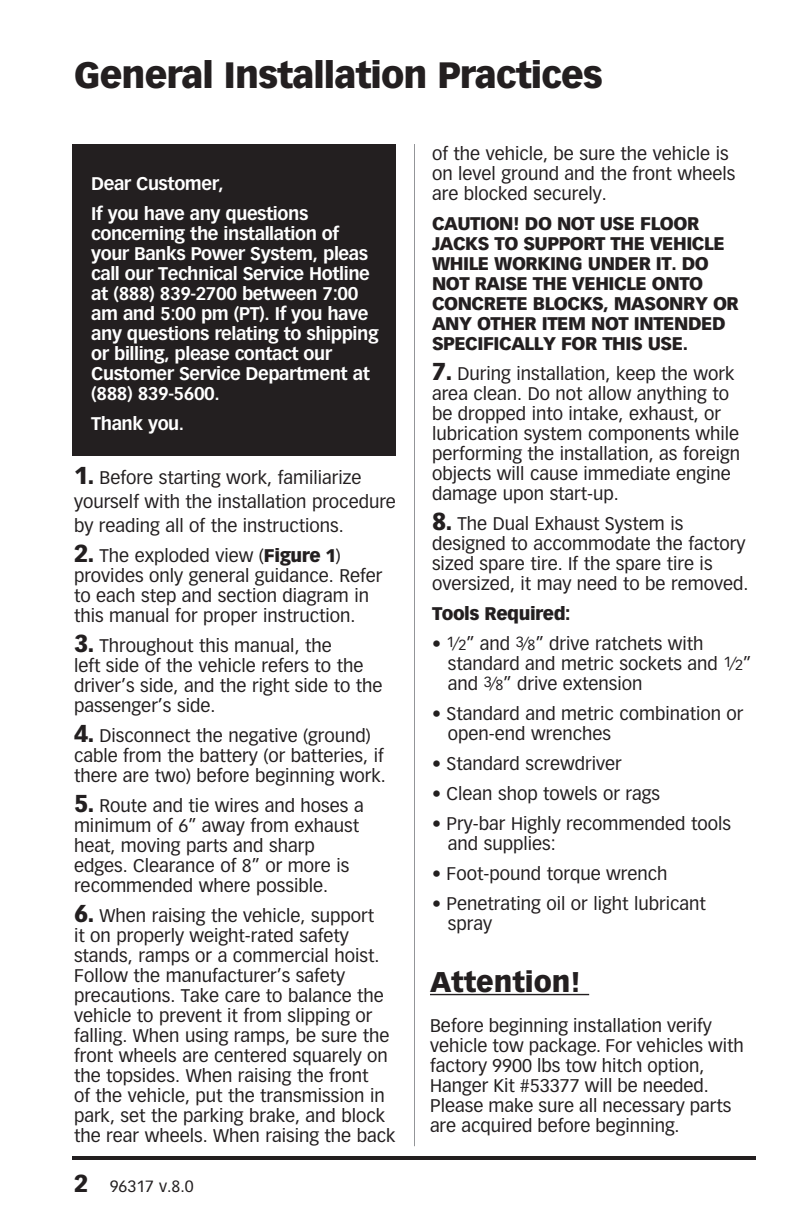
<style>
.page{position:relative;width:792px;height:1224px;background:#fff}
.page>*{position:absolute;margin:0;border:0;box-sizing:border-box;transform-origin:0 0}
.t1{font:900 36px "Vectora LT Std";letter-spacing:-.025em;color:#231f20}
.t2{font:900 28px "Vectora LT Std";color:#231f20}
.t3{font:18px/20px "Vectora LT Std";color:#231f20}
.t4{font:700 18px/20px "Vectora LT Std";letter-spacing:-.025em;color:#fff}
.t5{font:900 18px/20px "Vectora LT Std";letter-spacing:-.025em;color:#231f20}
.t6{font:16px "Vectora LT Std";color:#231f20}
.s1{font-weight:900;font-size:24px}
.s2{font-weight:900}
.s3{font-size:14.4px}
</style>
<div class="page">
<hr style="left:72px;top:1156px;width:684px;height:4px;background:#231f20">
<div style="left:72px;top:144px;width:324px;height:311px;background:#231f20"></div>
<hr style="left:414px;top:144px;width:1px;height:1002px;background:#939598">
<hr style="left:430px;top:994px;width:159px;height:1px;background:#231f20">
<h1 class="t1" style="left:74px;top:53px;width:530px">General Installation Practices</h1>
<p class="t4" style="left:91px;top:169px;width:219px;line-height:30px">Dear Customer,<br>If you have any questions</p>
<p class="t4" style="left:91px;top:224px;width:289px">concerning the installation of your Banks Power System, pleas call our Technical Service Hotline at (888) 839-2700 between 7:00 am and 5:00 pm (PT). If you have any questions relating to shipping or billing, please contact our<br>Customer Service Department at (888) 839-5600.</p>
<p class="t4" style="left:91px;top:414px;width:94px">Thank you.</p>
<p class="t3" style="left:74px;top:466px;width:324px;line-height:24px"><span class="s1">1.</span> Before starting work, familiarize yourself with the installation procedure by reading all of the instructions.</p>
<p class="t3" style="left:74px;top:546px;width:310px"><span class="s1">2.</span> The exploded view (<span class="s2">Figure 1</span>) provides only general guidance. Refer to each step and section diagram in this manual for proper instruction.</p>
<p class="t3" style="left:74px;top:636px;width:310px"><span class="s1">3.</span> Throughout this manual, the<br>left side of the vehicle refers to the driver’s side, and the right side to the passenger’s side.</p>
<p class="t3" style="left:74px;top:726px;width:313px"><span class="s1">4.</span> Disconnect the negative (ground) cable from the battery (or batteries, if there are two) before beginning work.</p>
<p class="t3" style="left:74px;top:796px;width:291px"><span class="s1">5.</span> Route and tie wires and hoses a minimum of 6” away from exhaust heat, moving parts and sharp edges. Clearance of 8” or more is recommended where possible.</p>
<p class="t3" style="left:74px;top:906px;width:323px"><span class="s1">6.</span> When raising the vehicle, support<br>it on properly weight-rated safety stands, ramps or a commercial hoist.<br>Follow the manufacturer’s safety precautions. Take care to balance the vehicle to prevent it from slipping or falling. When using ramps, be sure the front wheels are centered squarely on the topsides. When raising the front<br>of the vehicle, put the transmission in park, set the parking brake, and block the rear wheels. When raising the back</p>
<p class="t6" style="left:74px;top:1177px;width:121px"><span class="s1">2</span> 96317 v.8.0</p>
<p class="t3" style="left:432px;top:144px;width:305px">of the vehicle, be sure the vehicle is on level ground and the front wheels are blocked securely.</p>
<p class="t5" style="left:432px;top:214px;width:308px">CAUTION! DO NOT USE FLOOR<br>JACKS TO SUPPORT THE VEHICLE<br>WHILE WORKING UNDER IT. DO<br>NOT RAISE THE VEHICLE ONTO<br>CONCRETE BLOCKS, MASONRY OR<br>ANY OTHER ITEM NOT INTENDED<br>SPECIFICALLY FOR THIS USE.</p>
<p class="t3" style="left:432px;top:364px;width:310px"><span class="s1">7.</span> During installation, keep the work area clean. Do not allow anything to be dropped into intake, exhaust, or lubrication system components while performing the installation, as foreign objects will cause immediate engine damage upon start-up.</p>
<p class="t3" style="left:432px;top:514px;width:318px"><span class="s1">8.</span> The Dual Exhaust System is designed to accommodate the factory sized spare tire. If the spare tire is oversized, it may need to be removed.</p>
<p class="t5" style="left:432px;top:604px;width:140px">Tools Required:</p>
<p class="t3" style="left:448px;top:634px;width:305px;text-indent:-16px">• <sup>1</sup>⁄<span class="s3">2</span>” and <sup>3</sup>⁄<span class="s3">8</span>” drive ratchets with standard and metric sockets and <sup>1</sup>⁄<span class="s3">2</span>” and <sup>3</sup>⁄<span class="s3">8</span>” drive extension</p>
<p class="t3" style="left:448px;top:704px;width:297px;text-indent:-16px">• Standard and metric combination or open-end wrenches</p>
<p class="t3" style="left:432px;top:754px;width:191px">• Standard screwdriver</p>
<p class="t3" style="left:432px;top:784px;width:230px">• Clean shop towels or rags</p>
<p class="t3" style="left:448px;top:814px;width:285px;text-indent:-16px">• Pry-bar Highly recommended tools and supplies:</p>
<p class="t3" style="left:432px;top:864px;width:237px">• Foot-pound torque wrench</p>
<p class="t3" style="left:448px;top:894px;width:259px;text-indent:-16px">• Penetrating oil or light lubricant spray</p>
<h2 class="t2" style="left:430px;top:964px;width:152px">Attention!</h2>
<p class="t3" style="left:430px;top:1016px;width:315px">Before beginning installation verify vehicle tow package. For vehicles with factory 9900 lbs tow hitch option, Hanger Kit #53377 will be needed.<br>Please make sure all necessary parts are acquired before beginning.</p>
</div>
